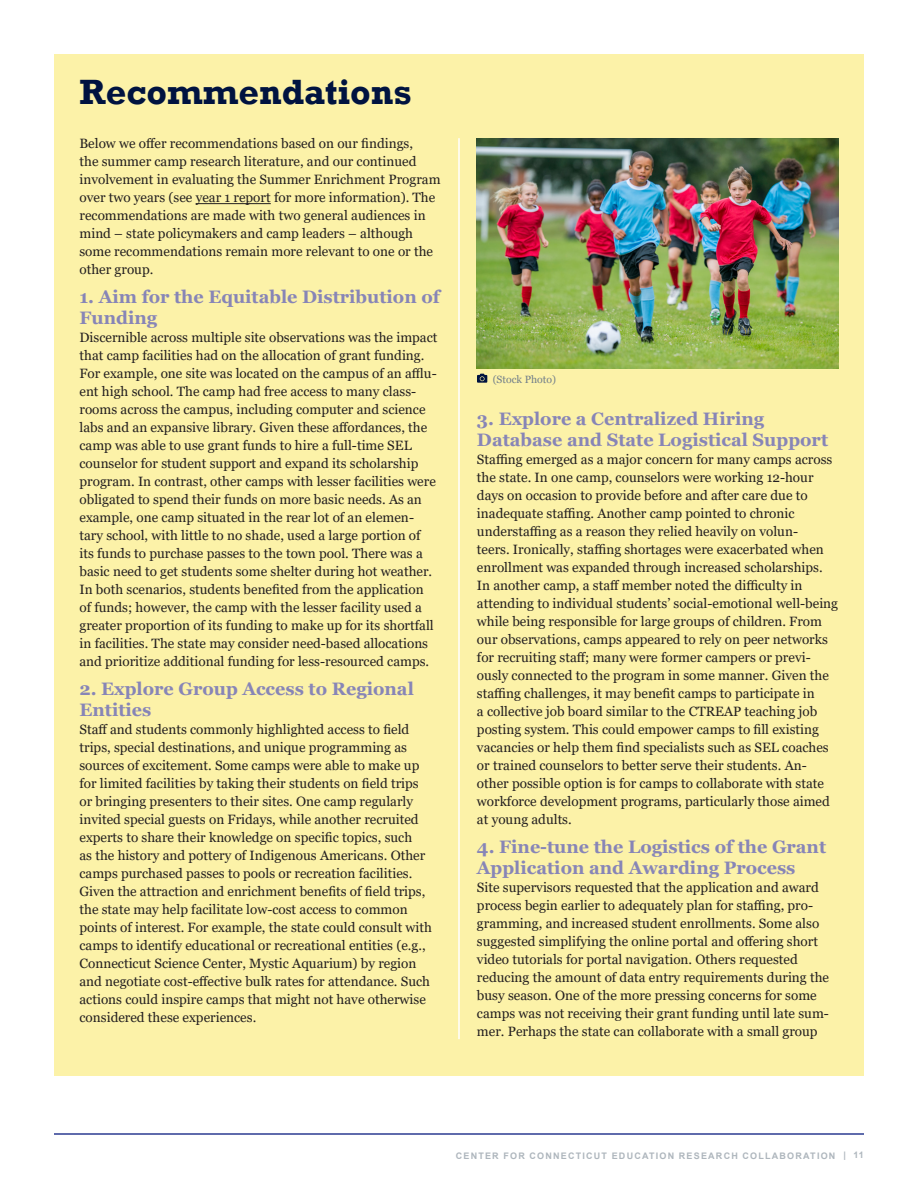
<style>
.page{position:relative;width:918px;height:1188px;background:#fff}
.page>*{position:absolute;margin:0;border:0;box-sizing:border-box;transform-origin:0 0}
.Secondary_Headline{font:700 36px "Rockwell";color:#001340}
.Section_Header{font:700 18px/21.6px "Georgia";color:#8785b7}
.Body_Text{font:13.5px/18px "Georgia";color:#231f20}
.t1{font:10.5px "Georgia";color:#727f8a}
.t2{font:700 9px "Arial";letter-spacing:.135em;color:#aeb6bd}
</style>
<div class="page">
<hr style="left:54px;top:1133px;width:810px;height:2px;background:#2b3b91">
<div style="left:54px;top:54px;width:810px;height:84px;background:#fcf2a8"></div>
<div style="left:54px;top:113px;width:810px;height:963px;background:#fcf2a8"></div>
<hr style="left:196px;top:203px;width:75px;height:1px;background:#231f20">
<hr style="left:459px;top:138px;width:1px;height:901px;background:#fff">
<img style="left:477px;top:138px;width:361px;height:230px">
<svg style="left:477px;top:374px;width:10px;height:9px"></svg>
<p class="Secondary_Headline" style="left:80px;top:70px;width:334px">Recommendations</p>
<p class="Body_Text" style="left:80px;top:135px;width:363px">Below we offer recommendations based on our findings,<br>the summer camp research literature, and our continued involvement in evaluating the Summer Enrichment Program over two years (see year 1 report for more information). The recommendations are made with two general audiences in mind – state policymakers and camp leaders – although some recommendations remain more relevant to one or the other group.</p>
<p class="Section_Header" style="left:80px;top:286px;width:362px">1. Aim for the Equitable Distribution of<br>Funding</p>
<p class="Body_Text" style="left:80px;top:329px;width:360px">Discernible across multiple site observations was the impact that camp facilities had on the allocation of grant funding.<br>For example, one site was located on the campus of an afflu&shy;ent high school. The camp had free access to many class&shy;rooms across the campus, including computer and science labs and an expansive library. Given these affordances, the camp was able to use grant funds to hire a full-time SEL counselor for student support and expand its scholarship program. In contrast, other camps with lesser facilities were obligated to spend their funds on more basic needs. As an example, one camp situated in the rear lot of an elemen&shy;tary school, with little to no shade, used a large portion of its funds to purchase passes to the town pool. There was a basic need to get students some shelter during hot weather.<br>In both scenarios, students benefited from the application of funds; however, the camp with the lesser facility used a greater proportion of its funding to make up for its shortfall in facilities. The state may consider need-based allocations and prioritize additional funding for less-resourced camps.</p>
<p class="Section_Header" style="left:80px;top:678px;width:336px">2. Explore Group Access to Regional<br>Entities</p>
<p class="Body_Text" style="left:80px;top:721px;width:354px">Staff and students commonly highlighted access to field trips, special destinations, and unique programming as sources of excitement. Some camps were able to make up for limited facilities by taking their students on field trips or bringing presenters to their sites. One camp regularly invited special guests on Fridays, while another recruited experts to share their knowledge on specific topics, such<br>as the history and pottery of Indigenous Americans. Other camps purchased passes to pools or recreation facilities.<br>Given the attraction and enrichment benefits of field trips, the state may help facilitate low-cost access to common points of interest. For example, the state could consult with camps to identify educational or recreational entities (e.g., Connecticut Science Center, Mystic Aquarium) by region and negotiate cost-effective bulk rates for attendance. Such actions could inspire camps that might not have otherwise considered these experiences.</p>
<p class="t1" style="left:493px;top:373px;width:65px">(Stock Photo)</p>
<p class="Section_Header" style="left:477px;top:408px;width:353px">3. Explore a Centralized Hiring<br>Database and State Logistical Support</p>
<p class="Body_Text" style="left:477px;top:451px;width:363px">Staffing emerged as a major concern for many camps across the state. In one camp, counselors were working 12-hour days on occasion to provide before and after care due to inadequate staffing. Another camp pointed to chronic understaffing as a reason they relied heavily on volun-<br>teers. Ironically, staffing shortages were exacerbated when enrollment was expanded through increased scholarships.<br>In another camp, a staff member noted the difficulty in attending to individual students’ social-emotional well-being while being responsible for large groups of children. From our observations, camps appeared to rely on peer networks for recruiting staff; many were former campers or previ&shy;ously connected to the program in some manner. Given the staffing challenges, it may benefit camps to participate in<br>a collective job board similar to the CTREAP teaching job posting system. This could empower camps to fill existing vacancies or help them find specialists such as SEL coaches or trained counselors to better serve their students. An&shy;other possible option is for camps to collaborate with state workforce development programs, particularly those aimed at young adults.</p>
<p class="Section_Header" style="left:477px;top:836px;width:351px">4. Fine-tune the Logistics of the Grant<br>Application and Awarding Process</p>
<p class="Body_Text" style="left:477px;top:879px;width:354px">Site supervisors requested that the application and award process begin earlier to adequately plan for staffing, pro&shy;gramming, and increased student enrollments. Some also suggested simplifying the online portal and offering short video tutorials for portal navigation. Others requested reducing the amount of data entry requirements during the busy season. One of the more pressing concerns for some camps was not receiving their grant funding until late sum&shy;mer. Perhaps the state can collaborate with a small group</p>
<p class="t2" style="left:456px;top:1149px;width:410px">CENTER FOR CONNECTICUT EDUCATION RESEARCH COLLABORATION | 11</p>
</div>
